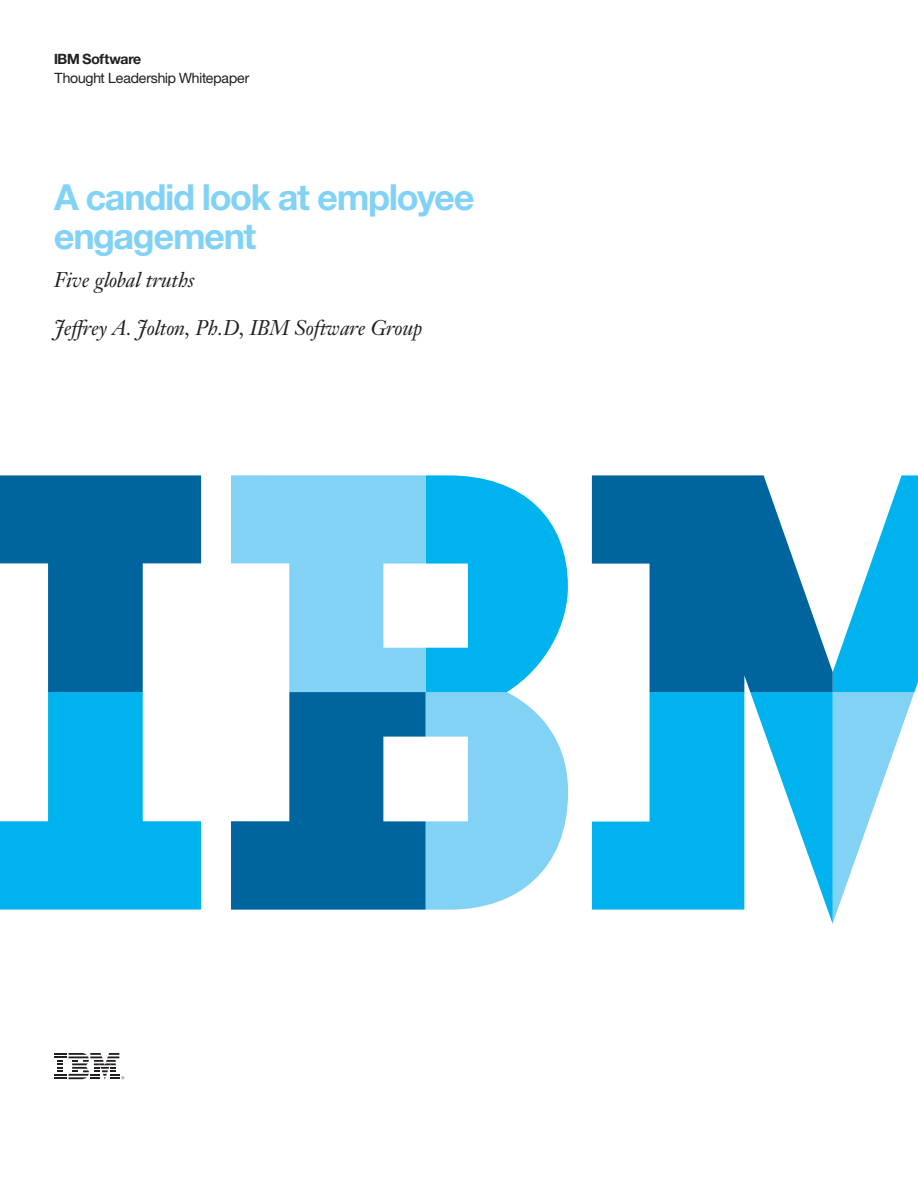
<style>
.page{position:relative;width:918px;height:1188px;background:#fff}
.page>*{position:absolute;margin:0;border:0;box-sizing:border-box;transform-origin:0 0}
._1A_title__color{font:700 36px/39px "Helv Neuefor IBM";letter-spacing:-.02em;color:#81d2f5}
._1B_subtitle{font:italic 21px "Janson Text LT Pro";letter-spacing:-.01em;color:#231f20}
._0A_collateral_type{font:14.25px "Helv Neuefor IBM";letter-spacing:-.01em;color:#231f20}
._0A_business_unit{font:700 14.25px "Helv Neuefor IBM";letter-spacing:-.02em;color:#231f20}
</style>
<div class="page">
<svg style="left:0;top:692px;width:201px;height:218px;fill:#00b3ee"></svg>
<svg style="left:0;top:475px;width:201px;height:217px"></svg>
<svg style="left:833px;top:475px;width:85px;height:447px"></svg>
<svg style="left:592px;top:692px;width:241px;height:232px;fill:#00b3ee"></svg>
<svg style="left:592px;top:475px;width:241px;height:217px;fill:#00649e"></svg>
<svg style="left:231px;top:475px;width:337px;height:435px"></svg>
<svg style="left:54px;top:1053px;width:70px;height:26px"></svg>
<p class="_0A_business_unit" style="left:54px;top:50px;width:89px">IBM Software</p>
<p class="_0A_collateral_type" style="left:54px;top:69px;width:197px">Thought Leadership Whitepaper</p>
<p class="_1A_title__color" style="left:54px;top:177px;width:422px">A candid look at employee engagement</p>
<p class="_1B_subtitle" style="left:54px;top:266px;width:142px">Five global truths</p>
<p class="_1B_subtitle" style="left:54px;top:314px;width:370px">Jeffrey A. Jolton, Ph.D, IBM Software Group</p>
</div>
